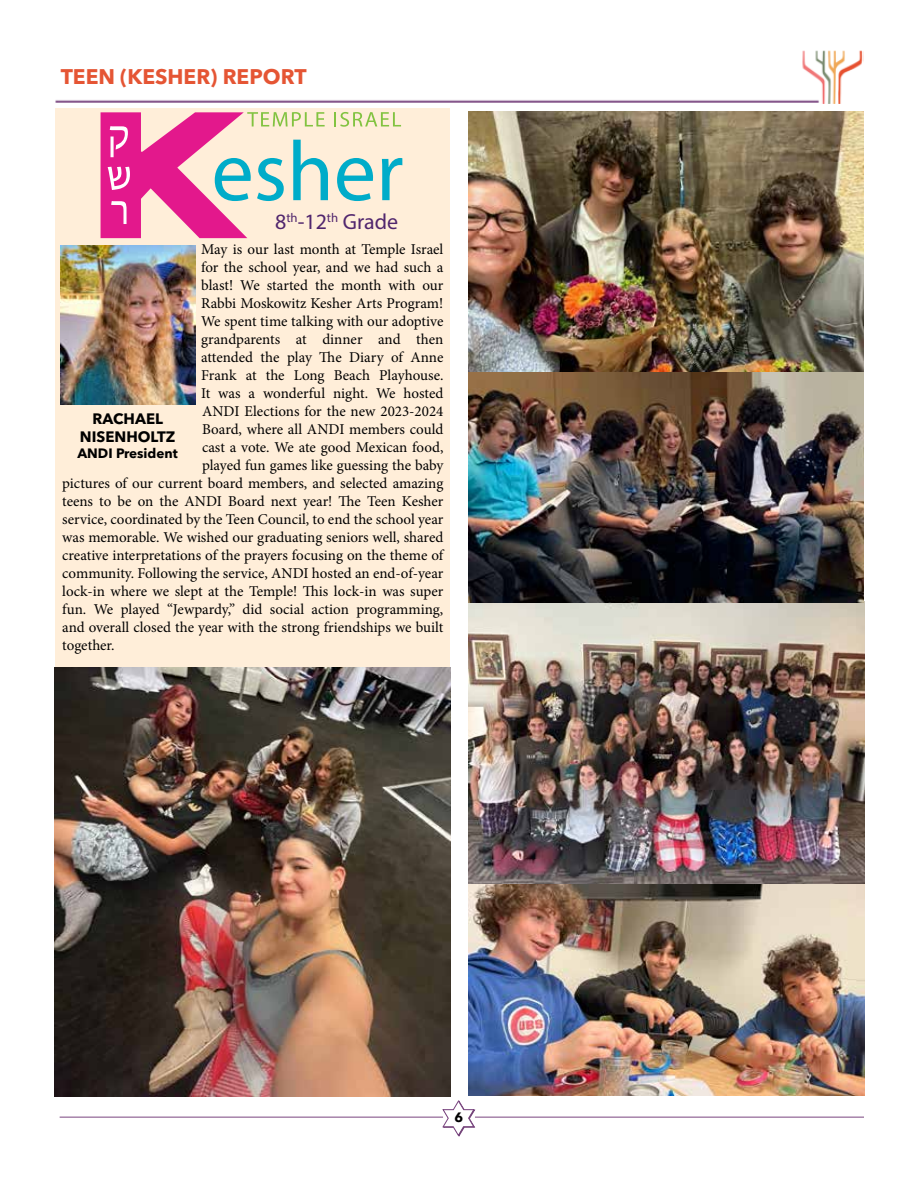
<style>
.page{position:relative;width:918px;height:1188px;background:#fff}
.page>*{position:absolute;margin:0;border:0;box-sizing:border-box;transform-origin:0 0}
.t1{font:21.9px "Myriad Pro";color:#50256d}
.t2{font:700 21px "Avenir Next LT Pro";color:#e55534}
.t3{font:15px "Minion Pro";color:#000}
.t4{font:700 15px/18px "Avenir Next LT Pro";color:#000;text-align:center}
.t5{font:700 13.5px "Avenir Next LT Pro";color:#000}
</style>
<div class="page">
<svg style="left:443px;top:1100px;width:32px;height:37px"></svg>
<hr style="left:475px;top:1117px;width:389px;height:1px;background:#79457f">
<hr style="left:60px;top:1117px;width:383px;height:1px;background:#79457f">
<img style="left:55px;top:50px;width:809px;height:54px">
<div style="left:56px;top:108px;width:394px;height:559px;background:#ffeed9"></div>
<svg style="left:337px;top:158px;width:36px;height:43px"></svg>
<svg style="left:382px;top:158px;width:20px;height:42px"></svg>
<svg style="left:334px;top:112px;width:67px;height:15px"></svg>
<svg style="left:101px;top:112px;width:227px;height:126px"></svg>
<img style="left:60px;top:246px;width:135px;height:159px">
<img style="left:54px;top:667px;width:396px;height:430px">
<img style="left:468px;top:112px;width:396px;height:261px">
<img style="left:468px;top:373px;width:396px;height:722px">
<h2 class="t2" style="left:61px;top:64px;width:247px">TEEN (KESHER) REPORT</h2>
<h1 class="t1" style="left:275px;top:208px;width:124px">8<sup>th</sup>-12<sup>th</sup> Grade</h1>
<p class="t3" style="left:201px;top:239px;width:244px">May is our last month at Temple Israel</p>
<p class="t3" style="left:201px;top:257px;width:244px">for the school year, and we had such a</p>
<p class="t3" style="left:201px;top:275px;width:244px">blast! We started the month with our</p>
<p class="t3" style="left:201px;top:293px;width:244px">Rabbi Moskowitz Kesher Arts Program!</p>
<p class="t3" style="left:201px;top:311px;width:244px">We spent time talking with our adoptive</p>
<p class="t3" style="left:201px;top:329px;width:244px">grandparents at dinner and then</p>
<p class="t3" style="left:201px;top:347px;width:244px">attended the play The Diary of Anne</p>
<p class="t3" style="left:201px;top:365px;width:244px">Frank at the Long Beach Playhouse.</p>
<p class="t3" style="left:201px;top:383px;width:244px">It was a wonderful night. We hosted</p>
<p class="t3" style="left:202px;top:401px;width:243px">ANDI Elections for the new 2023-2024</p>
<p class="t3" style="left:202px;top:419px;width:243px">Board, where all ANDI members could</p>
<p class="t3" style="left:202px;top:437px;width:243px">cast a vote. We ate good Mexican food,</p>
<p class="t3" style="left:202px;top:455px;width:243px">played fun games like guessing the baby</p>
<p class="t3" style="left:62px;top:473px;width:383px">pictures of our current board members, and selected amazing</p>
<p class="t3" style="left:62px;top:491px;width:383px">teens to be on the ANDI Board next year! The Teen Kesher</p>
<p class="t3" style="left:62px;top:509px;width:383px">service, coordinated by the Teen Council, to end the school year</p>
<p class="t3" style="left:62px;top:527px;width:383px">was memorable. We wished our graduating seniors well, shared</p>
<p class="t3" style="left:62px;top:545px;width:383px">creative interpretations of the prayers focusing on the theme of</p>
<p class="t3" style="left:62px;top:563px;width:383px">community. Following the service, ANDI hosted an end-of-year</p>
<p class="t3" style="left:62px;top:581px;width:383px">lock-in where we slept at the Temple! This lock-in was super</p>
<p class="t3" style="left:62px;top:599px;width:383px">fun. We played “Jewpardy,” did social action programming,</p>
<p class="t3" style="left:62px;top:617px;width:383px">and overall closed the year with the strong friendships we built</p>
<p class="t3" style="left:62px;top:635px;width:54px">together.</p>
<p class="t4" style="left:80px;top:409px;width:97px">RACHAEL<br>NISENHOLTZ</p>
<p class="t5" style="left:77px;top:445px;width:102px">ANDI President</p>
<p class="t5" style="left:455px;top:1109px;width:10px">6</p>
</div>
